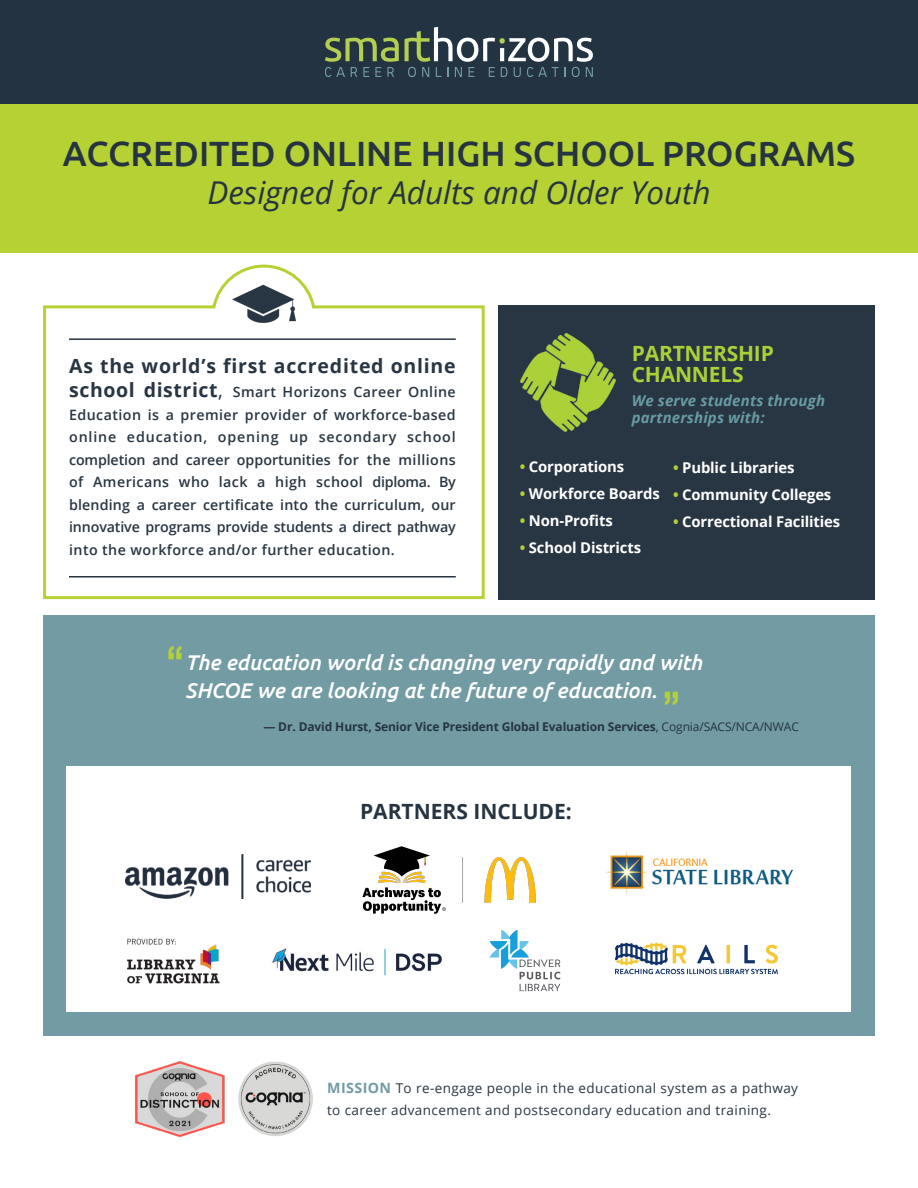
<style>
.page{position:relative;width:918px;height:1188px;background:#fff}
.page>*{position:absolute;margin:0;border:0;box-sizing:border-box;transform-origin:0 0}
.t1{font:700 condensed 40.2px "Helvetica Neue";color:#b5d034}
.t2{font:500 35.1px "Ubuntu";color:#263441}
.t3{font:italic 31.5px "Open Sans";color:#263441}
.t4{font:italic 500 21.3px/28.3px "Ubuntu";color:#fff}
.t5{font:700 21px "Open Sans";letter-spacing:-.01em;color:#acd037}
.t6{font:700 21px "Open Sans";color:#263441}
.t7{font:700 19.5px "Open Sans";letter-spacing:.04em;color:#283542}
.t8{font:italic 700 15px "Open Sans";letter-spacing:.01em;color:#679ba4}
.t9{font:700 14.85px "Open Sans";letter-spacing:-.01em;color:#fff}
.t10{font:600 14.25px "Open Sans";letter-spacing:.03em;color:#283542}
.t11{font:600 14.25px "Open Sans";letter-spacing:.01em;color:#283542}
.t12{font:600 14.25px "Open Sans";letter-spacing:-.01em;color:#283542}
.t13{font:600 14.25px "Open Sans";color:#283542}
.t14{font:600 14.25px "Open Sans";letter-spacing:.06em;color:#283542}
.t15{font:13.5px "Open Sans";letter-spacing:.03em;color:#283542}
.t16{font:700 12px "Open Sans";letter-spacing:-.01em;color:#263441}
.s1{font-weight:700;font-size:19.5px}
.s2{font-weight:400;font-size:19.5px}
.s3{color:#b5d134}
.s4{font-weight:400}
.s5{font-weight:700;font-size:14.25px;color:#729ba4}
</style>
<div class="page">
<svg style="left:43px;top:264px;width:442px;height:336px"></svg>
<div style="left:43px;top:615px;width:832px;height:421px;background:#729ba4"></div>
<div style="left:0;top:104px;width:918px;height:149px;background:#b5d134"></div>
<div style="left:0;top:0;width:918px;height:104px;background:#243341"></div>
<svg style="left:325px;top:38px;width:74px;height:39px"></svg>
<svg style="left:405px;top:27px;width:188px;height:50px"></svg>
<div style="left:498px;top:305px;width:377px;height:294px;background:#283542"></div>
<img style="left:520px;top:333px;width:96px;height:99px">
<img style="left:233px;top:279px;width:62px;height:51px">
<div style="left:67px;top:767px;width:784px;height:245px;background:#fff"></div>
<img style="left:605px;top:850px;width:189px;height:44px">
<img style="left:363px;top:847px;width:172px;height:66px">
<hr style="left:69px;top:338px;width:387px;height:2px;background:#263441">
<hr style="left:69px;top:576px;width:387px;height:2px;background:#263441">
<img style="left:238px;top:1061px;width:75px;height:75px">
<img style="left:125px;top:855px;width:186px;height:44px">
<img style="left:135px;top:1061px;width:90px;height:76px">
<img style="left:127px;top:938px;width:93px;height:46px">
<img style="left:615px;top:942px;width:162px;height:33px">
<img style="left:489px;top:929px;width:72px;height:63px">
<img style="left:272px;top:948px;width:170px;height:28px">
<p class="t2" style="left:63px;top:131px;width:794px">ACCREDITED ONLINE HIGH SCHOOL PROGRAMS</p>
<p class="t3" style="left:207px;top:171px;width:505px">Designed for Adults and Older Youth</p>
<p class="t7" style="left:69px;top:353px;width:388px">As the world’s first accredited online</p>
<p class="t10" style="left:69px;top:382px;width:388px"><span class="s1">school district</span><span class="s2">,</span> Smart Horizons Career Online</p>
<p class="t10" style="left:69px;top:405px;width:388px">Education is a premier provider of workforce-based</p>
<p class="t14" style="left:69px;top:427px;width:388px">online education, opening up secondary school</p>
<p class="t13" style="left:69px;top:450px;width:388px">completion and career opportunities for the millions</p>
<p class="t10" style="left:69px;top:472px;width:388px">of Americans who lack a high school diploma. By</p>
<p class="t11" style="left:69px;top:495px;width:388px">blending a career certificate into the curriculum, our</p>
<p class="t12" style="left:69px;top:517px;width:388px">innovative programs provide students a direct pathway</p>
<p class="t10" style="left:69px;top:540px;width:327px">into the workforce and/or further education.</p>
<p class="t5" style="left:632px;top:339px;width:144px">PARTNERSHIP</p>
<p class="t5" style="left:632px;top:360px;width:113px">CHANNELS</p>
<p class="t8" style="left:632px;top:390px;width:195px">We serve students through</p>
<p class="t8" style="left:632px;top:407px;width:134px">partnerships with:</p>
<p class="t9" style="left:673px;top:457px;width:123px"><span class="s3">•</span> Public Libraries</p>
<p class="t9" style="left:673px;top:484px;width:160px"><span class="s3">•</span> Community Colleges</p>
<p class="t9" style="left:673px;top:511px;width:169px"><span class="s3">•</span> Correctional Facilities</p>
<p class="t9" style="left:520px;top:457px;width:106px"><span class="s3">•</span> Corporations</p>
<p class="t9" style="left:520px;top:484px;width:142px"><span class="s3">•</span> Workforce Boards</p>
<p class="t9" style="left:520px;top:511px;width:94px"><span class="s3">•</span> Non-Profits</p>
<p class="t9" style="left:520px;top:538px;width:123px"><span class="s3">•</span> School Districts</p>
<p class="t1" style="left:166px;top:628px;width:20px">“</p>
<p class="t4" style="left:185px;top:648px;width:519px">The education world is changing very rapidly and with<br>SHCOE we are looking at the future of education.</p>
<p class="t1" style="left:681px;top:724px;width:20px;rotate:-180deg">“</p>
<p class="t16" style="left:263px;top:718px;width:537px">— Dr. David Hurst, Senior Vice President Global Evaluation Services<span class="s4">, Cognia/SACS/NCA/NWAC</span></p>
<p class="t6" style="left:360px;top:796px;width:213px">PARTNERS INCLUDE:</p>
<p class="t15" style="left:327px;top:1079px;width:472px"><span class="s5">MISSION</span> To re-engage people in the educational system as a pathway</p>
<p class="t15" style="left:327px;top:1101px;width:445px">to career advancement and postsecondary education and training.</p>
</div>
